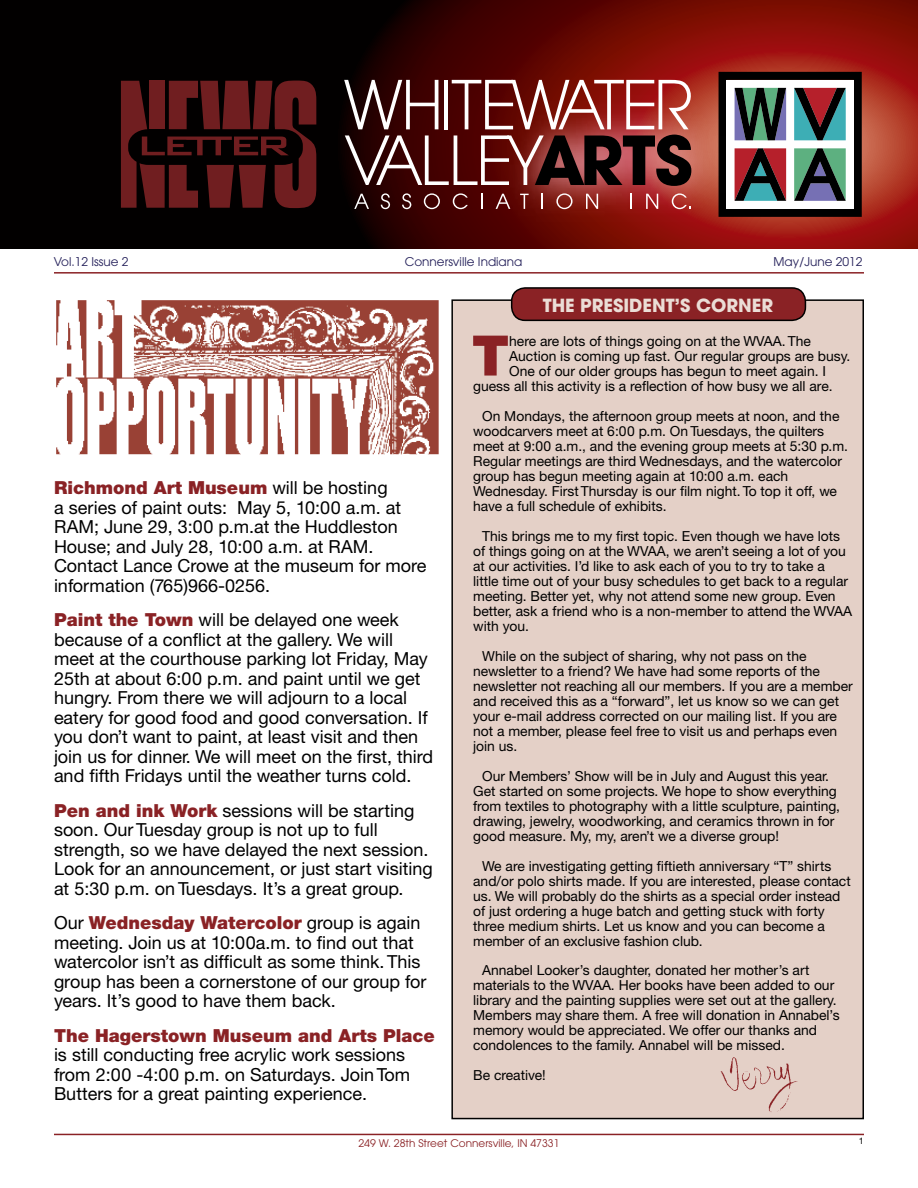
<style>
.page{position:relative;width:918px;height:1188px;background:#fff}
.page>*{position:absolute;margin:0;border:0;box-sizing:border-box;transform-origin:0 0}
.t1{font:900 55.95px "Helvetica Neue CE";color:#8a2225}
.t2{font:18px/19.5px "Helvetica Neue CE";color:#000}
.t3{font:900 18px "Helvetica Neue CE";color:#8a2225}
.t4{font:700 18px "Avant Garde LT";color:#ebddd6}
.t5{font:13.8px/15px "Helvetica Neue CE";color:#000}
.t6{font:12px "Avant Garde LT";color:#231f59}
.t7{font:10.5px "Avant Garde LT";color:#8a2225}
.t8{font:9px "Helvetica Neue LT";color:#000}
.s1{font-weight:900;color:#8a2225}
</style>
<div class="page">
<svg style="left:0;top:0;width:918px;height:248px"></svg>
<svg style="left:121px;top:81px;width:195px;height:127px"></svg>
<svg style="left:719px;top:72px;width:143px;height:145px"></svg>
<svg style="left:344px;top:80px;width:94px;height:49px"></svg>
<hr style="left:444px;top:80px;width:4px;height:49px;background:#fff">
<svg style="left:452px;top:80px;width:239px;height:49px"></svg>
<svg style="left:354px;top:194px;width:15px;height:15px"></svg>
<svg style="left:381px;top:193px;width:9px;height:16px"></svg>
<svg style="left:402px;top:193px;width:9px;height:16px"></svg>
<svg style="left:424px;top:193px;width:16px;height:16px"></svg>
<svg style="left:453px;top:193px;width:15px;height:16px"></svg>
<svg style="left:481px;top:194px;width:2px;height:15px"></svg>
<img style="left:490px;top:90px;width:246px;height:141px">
<svg style="left:345px;top:135px;width:346px;height:51px"></svg>
<hr style="left:54px;top:272px;width:810px;height:2px;background:#8a2225">
<hr style="left:54px;top:1134px;width:810px;height:1px;background:#8a2225">
<div style="left:452px;top:300px;width:411px;height:819px;background:#e4d0c7"></div>
<div style="left:512px;top:288px;width:293px;height:32px;background:#8a2225;border-radius:14px"></div>
<div style="left:511px;top:287px;width:295px;height:34px;border:2px solid #000;border-radius:14px"></div>
<img style="left:56px;top:300px;width:383px;height:154px">
<img style="left:720px;top:1057px;width:78px;height:55px">
<p class="t6" style="left:54px;top:254px;width:76px">Vol.12 Issue 2</p>
<p class="t6" style="left:405px;top:254px;width:119px">Connersville Indiana</p>
<p class="t6" style="left:773px;top:254px;width:91px">May/June 2012</p>
<h2 class="t2" style="left:54px;top:478px;width:374px"><span class="s1">Richmond Art Museum</span> will be hosting<br>a series of paint outs: May 5, 10:00 a.m. at RAM; June 29, 3:00 p.m.at the Huddleston House; and July 28, 10:00 a.m. at RAM.<br>Contact Lance Crowe at the museum for more information (765)966-0256.</h2>
<p class="t2" style="left:54px;top:610px;width:381px"><span class="s1">Paint the Town</span> will be delayed one week because of a conflict at the gallery. We will meet at the courthouse parking lot Friday, May 25th at about 6:00 p.m. and paint until we get hungry. From there we will adjourn to a local eatery for good food and good conversation. If you don’t want to paint, at least visit and then join us for dinner. We will meet on the first, third and fifth Fridays until the weather turns cold.</p>
<h2 class="t2" style="left:54px;top:801px;width:380px"><span class="s1">Pen and ink Work</span> sessions will be starting soon. Our Tuesday group is not up to full strength, so we have delayed the next session.<br>Look for an announcement, or just start visiting at 5:30 p.m. on Tuesdays. It’s a great group.</h2>
<h2 class="t2" style="left:54px;top:913px;width:374px">Our <span class="s1">Wednesday Watercolor</span> group is again meeting. Join us at 10:00a.m. to find out that watercolor isn’t as difficult as some think. This group has been a cornerstone of our group for years. It’s good to have them back.</h2>
<h2 class="t3" style="left:54px;top:1024px;width:382px">The Hagerstown Museum and Arts Place</h2>
<h2 class="t2" style="left:54px;top:1045px;width:358px">is still conducting free acrylic work sessions from 2:00 -4:00 p.m. on Saturdays. Join Tom<br>Butters for a great painting experience.</h2>
<h2 class="t4" style="left:543px;top:294px;width:232px">THE PRESIDENT’S CORNER</h2>
<h1 class="t1" style="left:472px;top:321px;width:39px">T</h1>
<p class="t5" style="left:509px;top:333px;width:303px">here are lots of things going on at the WVAA. The</p>
<p class="t5" style="left:509px;top:348px;width:343px">Auction is coming up fast. Our regular groups are busy.</p>
<p class="t5" style="left:509px;top:363px;width:318px">One of our older groups has begun to meet again. I</p>
<p class="t5" style="left:473px;top:378px;width:361px">guess all this activity is a reflection of how busy we all are.</p>
<p class="t5" style="left:473px;top:408px;width:376px;text-indent:9px">On Mondays, the afternoon group meets at noon, and the woodcarvers meet at 6:00 p.m. On Tuesdays, the quilters meet at 9:00 a.m., and the evening group meets at 5:30 p.m.<br>Regular meetings are third Wednesdays, and the watercolor group has begun meeting again at 10:00 a.m. each Wednesday. First Thursday is our film night. To top it off, we have a full schedule of exhibits.</p>
<p class="t5" style="left:473px;top:528px;width:380px;text-indent:9px">This brings me to my first topic. Even though we have lots of things going on at the WVAA, we aren’t seeing a lot of you at our activities. I’d like to ask each of you to try to take a little time out of your busy schedules to get back to a regular meeting. Better yet, why not attend some new group. Even better, ask a friend who is a non-member to attend the WVAA with you.</p>
<p class="t5" style="left:473px;top:648px;width:381px;text-indent:9px">While on the subject of sharing, why not pass on the newsletter to a friend? We have had some reports of the newsletter not reaching all our members. If you are a member and received this as a “forward”, let us know so we can get your e-mail address corrected on our mailing list. If you are not a member, please feel free to visit us and perhaps even join us.</p>
<p class="t5" style="left:473px;top:768px;width:368px;text-indent:9px">Our Members’ Show will be in July and August this year.<br>Get started on some projects. We hope to show everything from textiles to photography with a little sculpture, painting, drawing, jewelry, woodworking, and ceramics thrown in for good measure. My, my, aren’t we a diverse group!</p>
<p class="t5" style="left:473px;top:858px;width:379px;text-indent:9px">We are investigating getting fiftieth anniversary “T” shirts and/or polo shirts made. If you are interested, please contact us. We will probably do the shirts as a special order instead of just ordering a huge batch and getting stuck with forty three medium shirts. Let us know and you can become a member of an exclusive fashion club.</p>
<p class="t5" style="left:473px;top:963px;width:368px;text-indent:9px">Annabel Looker’s daughter, donated her mother’s art materials to the WVAA. Her books have been added to our library and the painting supplies were set out at the gallery.<br>Members may share them. A free will donation in Annabel’s memory would be appreciated. We offer our thanks and condolences to the family. Annabel will be missed.</p>
<p class="t5" style="left:473px;top:1068px;width:74px">Be creative!</p>
<p class="t7" style="left:358px;top:1137px;width:203px">249 W. 28th Street Connersville, IN 47331</p>
<p class="t8" style="left:859px;top:1136px;width:7px">1</p>
</div>
